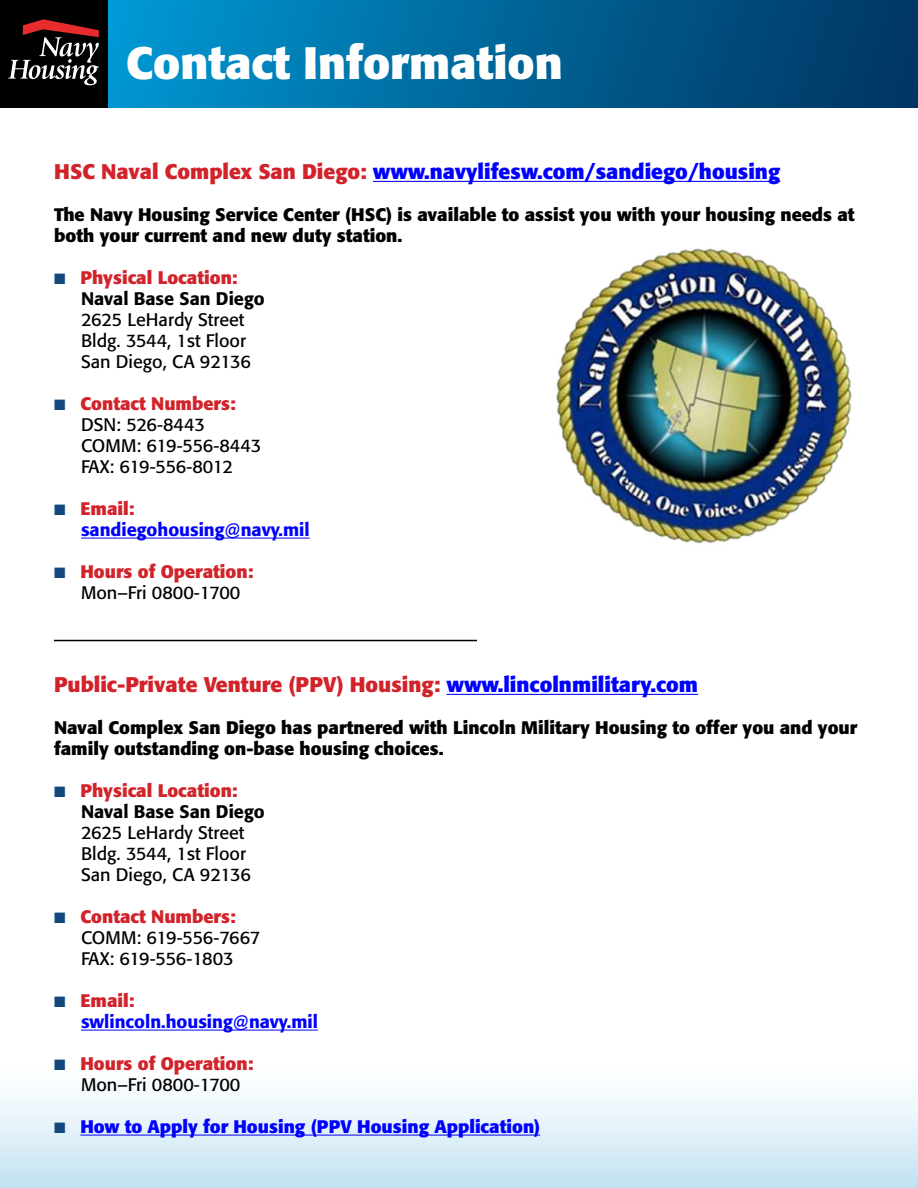
<style>
.page{position:relative;width:918px;height:1188px;background:#fff}
.page>*{position:absolute;margin:0;border:0;box-sizing:border-box;transform-origin:0 0}
.t1{font:700 45px "Formata";color:#fff}
.t2{font:700 21px "Formata";color:#00f}
.t3{font:700 21px "Formata";color:#d2232a}
.t4{font:700 18px/21px "Formata";color:#000}
.t5{font:700 18px/21px "Formata";color:#d2232a}
.t6{font:18px/21px "Formata";letter-spacing:-.02em;color:#000}
.t7{font:18px/21px "Formata";color:#000}
.t8{font:500 18px/21px "Formata";color:#00f}
.t9{font:700 18px "Formata";color:#00f}
.s1{color:#d2232a}
.s2{color:#13487e}
.s3{font-weight:500;color:#000}
.s4{font-weight:700;color:#d2232a}
.s5{font-weight:400;color:#000}
.s6{color:#00f}
</style>
<div class="page">
<div style="left:1px;top:1062px;width:916px;height:126px;background:linear-gradient(to bottom,#fff,#c3e2f3)"></div>
<svg style="left:108px;top:0;width:810px;height:108px;background:#006598"></svg>
<div style="left:0;top:0;width:108px;height:108px;background:#000"></div>
<svg style="left:8px;top:19px;width:91px;height:66px"></svg>
<hr style="left:373px;top:181px;width:407px;height:1px;background:#00f">
<hr style="left:81px;top:538px;width:229px;height:1px;background:#00f">
<hr style="left:447px;top:694px;width:251px;height:1px;background:#00f">
<hr style="left:81px;top:1030px;width:237px;height:1px;background:#00f">
<hr style="left:80px;top:1135px;width:460px;height:1px;background:#00f">
<hr style="left:54px;top:640px;width:423px;height:1px;background:#000">
<img style="left:556px;top:248px;width:296px;height:296px">
<h1 class="t1" style="left:126px;top:34px;width:438px">Contact Information</h1>
<p class="t2" style="left:54px;top:159px;width:728px"><span class="s1">HSC Naval Complex San Diego:</span> www.navylifesw.com/sandiego/housing</p>
<p class="t4" style="left:54px;top:204px;width:802px">The Navy Housing Service Center (HSC) is available to assist you with your housing needs at both your current and new duty station.</p>
<p class="t5" style="left:81px;top:267px;width:185px;text-indent:-27px"><span class="s2">■</span> Physical Location:<br><span class="s3">Naval Base San Diego</span></p>
<p class="t7" style="left:81px;top:309px;width:171px">2625 LeHardy Street<br>Bldg. 3544, 1st Floor<br>San Diego, CA 92136</p>
<p class="t6" style="left:81px;top:393px;width:182px;text-indent:-27px"><span class="s2">■</span> <span class="s4">Contact Numbers:<br></span>DSN: 526-8443<br>COMM: 619-556-8443<br>FAX: 619-556-8012</p>
<p class="t8" style="left:81px;top:498px;width:230px;text-indent:-27px"><span class="s2">■</span> <span class="s4">Email: </span>sandiegohousing@navy.mil</p>
<p class="t5" style="left:81px;top:561px;width:174px;text-indent:-27px"><span class="s2">■</span> Hours of Operation:<br><span class="s5">Mon–Fri 0800-1700</span></p>
<p class="t3" style="left:54px;top:672px;width:646px">Public-Private Venture (PPV) Housing: <span class="s6">www.lincolnmilitary.com</span></p>
<p class="t4" style="left:54px;top:717px;width:805px">Naval Complex San Diego has partnered with Lincoln Military Housing to offer you and your family outstanding on-base housing choices.</p>
<p class="t5" style="left:81px;top:780px;width:185px;text-indent:-27px"><span class="s2">■</span> Physical Location:<br><span class="s3">Naval Base San Diego</span></p>
<p class="t7" style="left:81px;top:822px;width:171px">2625 LeHardy Street<br>Bldg. 3544, 1st Floor<br>San Diego, CA 92136</p>
<p class="t6" style="left:81px;top:906px;width:181px;text-indent:-27px"><span class="s2">■</span> <span class="s4">Contact Numbers:<br></span>COMM: 619-556-7667<br>FAX: 619-556-1803</p>
<p class="t8" style="left:81px;top:990px;width:239px;text-indent:-27px"><span class="s2">■</span> <span class="s4">Email: </span>swlincoln.housing@navy.mil</p>
<p class="t5" style="left:81px;top:1053px;width:174px;text-indent:-27px"><span class="s2">■</span> Hours of Operation:<br><span class="s5">Mon–Fri 0800-1700</span></p>
<p class="t9" style="left:54px;top:1116px;width:488px"><span class="s2">■</span> How to Apply for Housing (PPV Housing Application)</p>
</div>
